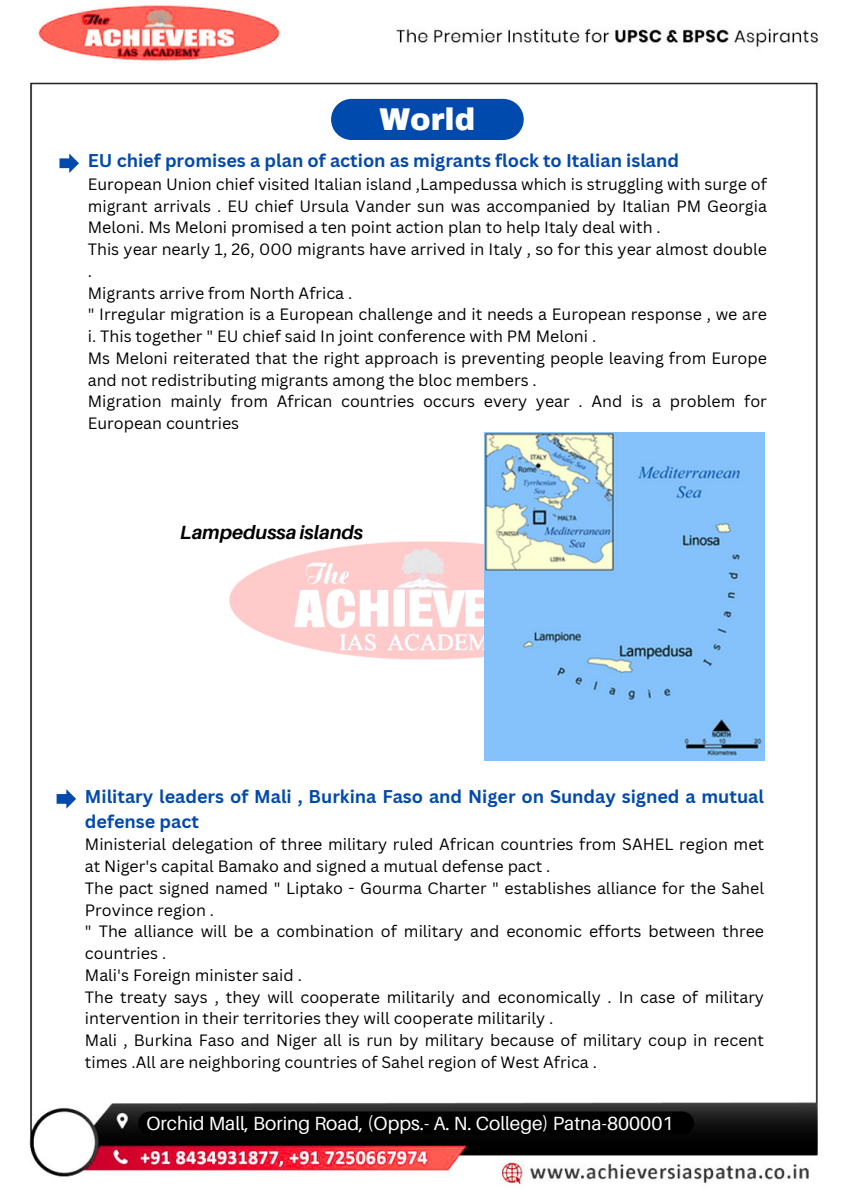
<style>
.page{position:relative;width:849px;height:1200px;background:#fff}
.page>*{position:absolute;margin:0;border:0;box-sizing:border-box;transform-origin:0 0}
.t1{font:900 30.8px "Archivo";color:#fff}
.t2{font:19.1px "Aileron";color:#fff}
.t3{font:italic 700 19.1px "Aileron";color:#000}
.t4{font:700 18px/24.8px "Canva Sans";color:#004aad}
.t5{font:16px/21.8px "Canva Sans";color:#000}
</style>
<div class="page">
<img style="left:29px;top:5px;width:789px;height:1179px">
<img style="left:210px;top:511px;width:275px;height:184px">
<svg style="left:59px;top:154px;width:20px;height:19px"></svg>
<svg style="left:57px;top:789px;width:19px;height:20px"></svg>
<img style="left:485px;top:433px;width:279px;height:328px">
<div style="left:138px;top:1112px;width:555px;height:23px;background:#000;border-radius:12px"></div>
<div style="left:331px;top:99px;width:192px;height:41px;background:#004aad;border-radius:21px"></div>
<p class="t1" style="left:379px;top:103px;width:97px">World</p>
<p class="t4" style="left:88px;top:148px;width:592px">EU chief promises a plan of action as migrants flock to Italian island</p>
<p class="t5" style="left:88px;top:173px;width:680px;text-align:justify">European Union chief visited Italian island ,Lampedussa which is struggling with surge of migrant arrivals . EU chief Ursula Vander sun was accompanied by Italian PM Georgia Meloni. Ms Meloni promised a ten point action plan to help Italy deal with .</p>
<p class="t5" style="left:88px;top:238px;width:680px">This year nearly 1, 26, 000 migrants have arrived in Italy , so for this year almost double .</p>
<p class="t5" style="left:88px;top:282px;width:266px">Migrants arrive from North Africa .</p>
<p class="t5" style="left:88px;top:303px;width:680px">" Irregular migration is a European challenge and it needs a European response , we are i. This together " EU chief said In joint conference with PM Meloni .</p>
<p class="t5" style="left:88px;top:347px;width:680px">Ms Meloni reiterated that the right approach is preventing people leaving from Europe and not redistributing migrants among the bloc members .</p>
<p class="t5" style="left:88px;top:390px;width:680px">Migration mainly from African countries occurs every year . And is a problem for<br>European countries</p>
<p class="t3" style="left:180px;top:520px;width:184px">Lampedussa islands</p>
<p class="t4" style="left:85px;top:784px;width:680px">Military leaders of Mali , Burkina Faso and Niger on Sunday signed a mutual defense pact</p>
<p class="t5" style="left:85px;top:833px;width:680px">Ministerial delegation of three military ruled African countries from SAHEL region met at Niger's capital Bamako and signed a mutual defense pact .</p>
<p class="t5" style="left:85px;top:877px;width:680px">The pact signed named " Liptako - Gourma Charter " establishes alliance for the Sahel<br>Province region .</p>
<p class="t5" style="left:85px;top:920px;width:680px">" The alliance will be a combination of military and economic efforts between three countries .</p>
<p class="t5" style="left:85px;top:964px;width:218px">Mali's Foreign minister said .</p>
<p class="t5" style="left:85px;top:985px;width:680px">The treaty says , they will cooperate militarily and economically . In case of military intervention in their territories they will cooperate militarily .</p>
<p class="t5" style="left:85px;top:1029px;width:680px">Mali , Burkina Faso and Niger all is run by military because of military coup in recent times .All are neighboring countries of Sahel region of West Africa .</p>
<p class="t2" style="left:146px;top:1111px;width:528px">Orchid Mall, Boring Road, (Opps.- A. N. College) Patna-800001</p>
</div>
